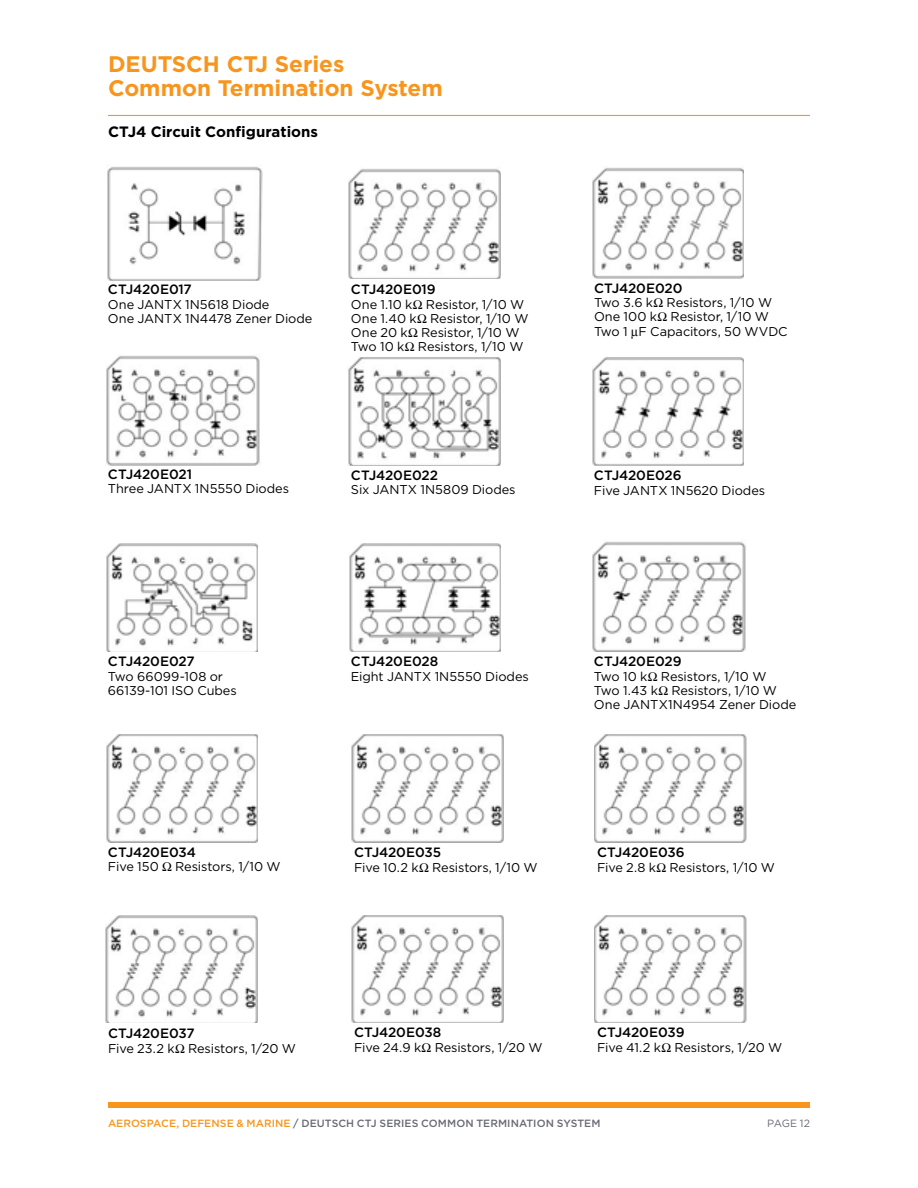
<style>
.page{position:relative;width:918px;height:1188px;background:#fff}
.page>*{position:absolute;margin:0;border:0;box-sizing:border-box;transform-origin:0 0}
.t1{font:700 22.5px/24px "Gotham";color:#f8951d}
.t2{font:700 15px "Gotham";color:#000}
.t3{font:500 13.5px "Gotham";letter-spacing:-.01em;color:#000}
.t4{font:12.75px/14.2px "Gotham";letter-spacing:-.005em;color:#000}
.t5{font:500 10.5px "Gotham";letter-spacing:.005em;color:#696b73}
.t6{font:10.5px "Gotham";letter-spacing:-.015em;color:#696b73}
.s1{color:#f8951d}
</style>
<div class="page">
<div style="left:108px;top:1102px;width:702px;height:6px;background:#f8951d"></div>
<hr style="left:108px;top:115px;width:702px;height:1px;background:#f8951d">
<img style="left:592px;top:358px;width:152px;height:108px">
<img style="left:106px;top:544px;width:152px;height:108px">
<img style="left:349px;top:544px;width:152px;height:108px">
<img style="left:592px;top:167px;width:152px;height:112px">
<img style="left:106px;top:355px;width:154px;height:111px">
<img style="left:348px;top:358px;width:153px;height:108px">
<hr style="left:591px;top:1187px;width:157px;height:1px;background:#000">
<img style="left:592px;top:541px;width:154px;height:111px">
<hr style="left:105px;top:850px;width:153px;height:1px;background:#000">
<img style="left:106px;top:734px;width:152px;height:108px">
<img style="left:107px;top:166px;width:156px;height:115px">
<img style="left:348px;top:169px;width:153px;height:110px">
<img style="left:351px;top:734px;width:153px;height:108px">
<hr style="left:594px;top:850px;width:153px;height:1px;background:#000">
<img style="left:594px;top:734px;width:153px;height:108px">
<hr style="left:105px;top:1032px;width:153px;height:1px;background:#000">
<img style="left:105px;top:915px;width:153px;height:108px">
<img style="left:351px;top:915px;width:153px;height:108px">
<img style="left:594px;top:915px;width:153px;height:108px">
<h1 class="t1" style="left:108px;top:52px;width:336px">DEUTSCH CTJ Series<br>Common Termination System</h1>
<p class="t2" style="left:108px;top:121px;width:212px">CTJ4 Circuit Configurations</p>
<p class="t3" style="left:108px;top:281px;width:85px">CTJ420E017</p>
<p class="t4" style="left:108px;top:297px;width:206px">One JANTX 1N5618 Diode<br>One JANTX 1N4478 Zener Diode</p>
<p class="t3" style="left:351px;top:281px;width:86px">CTJ420E019</p>
<p class="t4" style="left:351px;top:297px;width:179px">One 1.10 k Resistor, 1/10 W<br>One 1.40 k Resistor, 1/10 W<br>One 20 k Resistor, 1/10 W<br>Two 10 k Resistors, 1/10 W</p>
<p class="t3" style="left:108px;top:465px;width:86px">CTJ420E021</p>
<p class="t4" style="left:108px;top:481px;width:183px">Three JANTX 1N5550 Diodes</p>
<p class="t3" style="left:351px;top:466px;width:89px">CTJ420E022</p>
<p class="t4" style="left:351px;top:482px;width:166px">Six JANTX 1N5809 Diodes</p>
<p class="t3" style="left:594px;top:279px;width:90px">CTJ420E020</p>
<p class="t4" style="left:594px;top:295px;width:195px">Two 3.6 k Resistors, 1/10 W<br>One 100 k Resistor, 1/10 W<br>Two 1 F Capacitors, 50 WVDC</p>
<p class="t3" style="left:594px;top:467px;width:89px">CTJ420E026</p>
<p class="t4" style="left:594px;top:483px;width:173px">Five JANTX 1N5620 Diodes</p>
<p class="t3" style="left:108px;top:653px;width:88px">CTJ420E027</p>
<p class="t4" style="left:108px;top:669px;width:130px">Two 66099-108 or<br>66139-101 ISO Cubes</p>
<p class="t3" style="left:108px;top:843px;width:90px">CTJ420E034</p>
<p class="t4" style="left:108px;top:859px;width:52px">Five 150</p>
<p class="t4" style="left:175px;top:859px;width:107px">Resistors, 1/10 W</p>
<p class="t3" style="left:351px;top:653px;width:89px">CTJ420E028</p>
<p class="t4" style="left:351px;top:669px;width:179px">Eight JANTX 1N5550 Diodes</p>
<p class="t3" style="left:354px;top:844px;width:89px">CTJ420E035</p>
<p class="t4" style="left:354px;top:860px;width:185px">Five 10.2 k Resistors, 1/10 W</p>
<p class="t3" style="left:594px;top:653px;width:89px">CTJ420E029</p>
<p class="t4" style="left:594px;top:669px;width:204px">Two 10 k Resistors, 1/10 W<br>Two 1.43 k Resistors, 1/10 W<br>One JANTX1N4954 Zener Diode</p>
<p class="t3" style="left:597px;top:844px;width:89px">CTJ420E036</p>
<p class="t4" style="left:597px;top:860px;width:180px">Five 2.8 k Resistors, 1/10 W</p>
<p class="t3" style="left:108px;top:1025px;width:88px">CTJ420E037</p>
<p class="t4" style="left:108px;top:1041px;width:190px">Five 23.2 k Resistors, 1/20 W</p>
<p class="t3" style="left:354px;top:1024px;width:89px">CTJ420E038</p>
<p class="t4" style="left:354px;top:1040px;width:190px">Five 24.9 k Resistors, 1/20 W</p>
<p class="t3" style="left:597px;top:1024px;width:89px">CTJ420E039</p>
<p class="t4" style="left:597px;top:1040px;width:187px">Five 41.2 k Resistors, 1/20 W</p>
<p class="t5" style="left:108px;top:1116px;width:494px"><span class="s1">AEROSPACE, DEFENSE &amp; MARINE</span> / DEUTSCH CTJ SERIES COMMON TERMINATION SYSTEM</p>
<p class="t6" style="left:767px;top:1116px;width:44px">PAGE 12</p>
</div>
